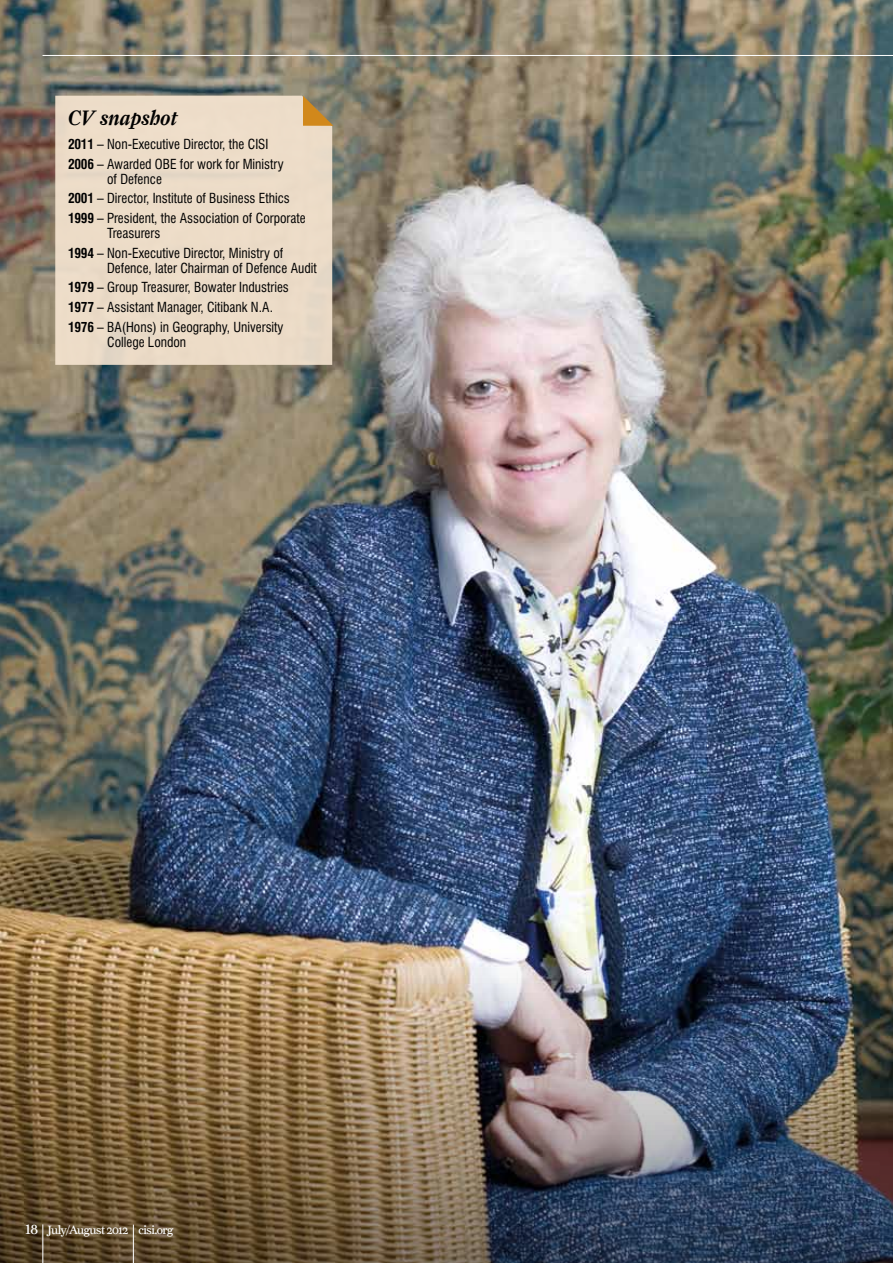
<style>
.page{position:relative;width:893px;height:1263px;background:#fff}
.page>*{position:absolute;margin:0;border:0;box-sizing:border-box;transform-origin:0 0}
.t1{font:italic 500 21px "Farnham Display";color:#000}
.t2{font:condensed 13.5px/19.6px "Swiss 721 BT";color:#000}
.t3{font:12px "Farnham Text";letter-spacing:-.04em;color:#fff}
.s1{font-weight:700}
.s2{font-family:"Farnham Display";font-size:13.5px}
</style>
<div class="page">
<img style="left:0;top:0;width:893px;height:1263px">
<hr style="left:43px;top:1224px;width:1px;height:39px;background:#fff">
<div style="left:55px;top:96px;width:277px;height:269px;background:#ecdcc8"></div>
<svg style="left:303px;top:96px;width:30px;height:30px"></svg>
<hr style="left:43px;top:55px;width:850px;height:1px;background:#fff">
<hr style="left:133px;top:1224px;width:1px;height:39px;background:#fff">
<h1 class="t1" style="left:68px;top:105px;width:111px">CV snapshot</h1>
<p class="t2" style="left:68px;top:134px;width:217px"><span class="s1">2011</span> – Non-Executive Director, the CISI<br><span class="s1">2006</span> – Awarded OBE for work for Ministry</p>
<p class="t2" style="left:68px;top:169px;width:239px;text-indent:39px">of Defence<br><span class="s1">2001</span> – Director, Institute of Business Ethics<br><span class="s1">1999</span> – President, the Association of Corporate</p>
<p class="t2" style="left:68px;top:223px;width:217px;text-indent:39px">Treasurers<br><span class="s1">1994</span> – Non-Executive Director, Ministry of</p>
<p class="t2" style="left:68px;top:258px;width:250px;text-indent:39px">Defence, later Chairman of Defence Audit <span class="s1">1979</span> – Group Treasurer, Bowater Industries <span class="s1">1977</span> – Assistant Manager, Citibank N.A.<br><span class="s1">1976</span> – BA(Hons) in Geography, University</p>
<p class="t2" style="left:107px;top:332px;width:81px">College London</p>
<p class="t3" style="left:25px;top:1222px;width:149px"><span class="s2">18</span> July/August 2012 cisi.org</p>
</div>
